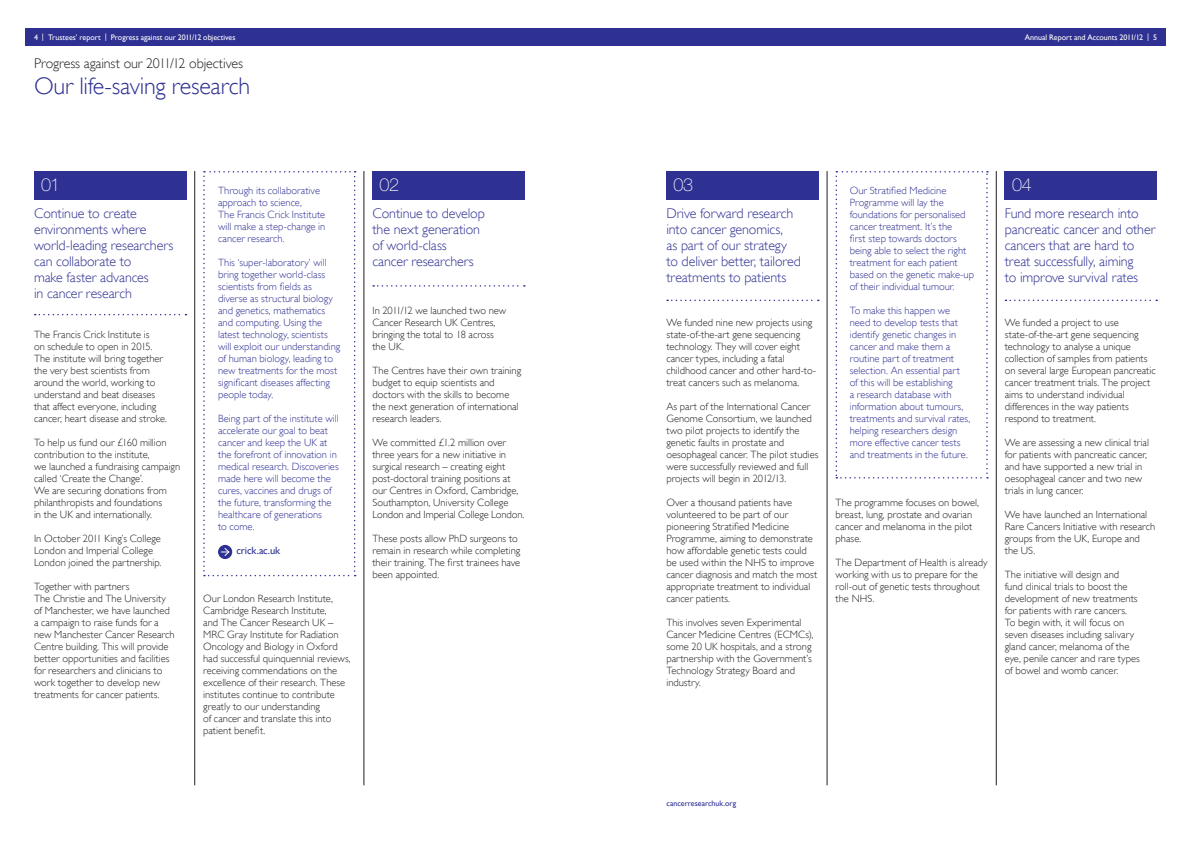
<style>
.page{position:relative;width:1191px;height:842px;background:#fff}
.page>*{position:absolute;margin:0;border:0;box-sizing:border-box;transform-origin:0 0}
._03_body_copy{font:300 24px "Gill Sans";letter-spacing:-.01em;color:#2e3092}
._03_body_copy-2{font:100 18px "Helvetica Neue";letter-spacing:-.025em;color:#fff}
._03_body_copy-3{font:300 14px/16px "Gill Sans";letter-spacing:-.005em;color:#2e3092}
.Research_body_copy{font:300 14px/16px "Gill Sans";letter-spacing:-.005em;color:#2e3092}
.t1{font:300 14px "Gill Sans";letter-spacing:-.01em;color:#231f20}
.Research_body_copy-2{font:300 10.5px/12px "Gill Sans";color:#231f20}
._03_body_copy-4{font:300 10.5px/12px "Gill Sans";color:#2e3092}
._03_body_copy-5{font:10.5px "Gill Sans";letter-spacing:-.015em;color:#2e3092}
._04-Pg_numbers{font:8px "Gill Sans";letter-spacing:-.005em;color:#fff}
.t2{font:8px "Gill Sans";letter-spacing:-.005em;color:#2e3092}
</style>
<div class="page">
<div style="left:26px;top:29px;width:1139px;height:17px;background:#2e3092"></div>
<hr style="left:194px;top:171px;width:1px;height:614px;background:#231f20">
<hr style="left:364px;top:171px;width:1px;height:614px;background:#231f20">
<div style="left:372px;top:171px;width:152px;height:28px;background:#2e3092"></div>
<div style="left:666px;top:171px;width:152px;height:28px;background:#2e3092"></div>
<hr style="left:827px;top:171px;width:1px;height:614px;background:#231f20">
<hr style="left:996px;top:171px;width:1px;height:614px;background:#231f20">
<div style="left:34px;top:171px;width:152px;height:28px;background:#2e3092"></div>
<div style="left:1004px;top:171px;width:153px;height:28px;background:#2e3092"></div>
<svg style="left:35px;top:314px;width:151px;height:1px"></svg>
<svg style="left:373px;top:285px;width:152px;height:2px"></svg>
<svg style="left:667px;top:300px;width:152px;height:1px"></svg>
<svg style="left:1005px;top:300px;width:152px;height:1px"></svg>
<svg style="left:835px;top:171px;width:153px;height:307px"></svg>
<svg style="left:203px;top:171px;width:153px;height:405px"></svg>
<p class="_04-Pg_numbers" style="left:34px;top:32px;width:203px">4 | Trustees’ report | Progress against our 2011/12 objectives</p>
<p class="t1" style="left:34px;top:55px;width:210px">Progress against our 2011/12 objectives</p>
<p class="_03_body_copy" style="left:34px;top:72px;width:217px">Our life-saving research</p>
<p class="_04-Pg_numbers" style="left:1024px;top:32px;width:134px">Annual Report and Accounts 2011/12 | 5</p>
<p class="_03_body_copy-2" style="left:41px;top:174px;width:20px">01</p>
<p class="_03_body_copy-3" style="left:34px;top:205px;width:141px">Continue to create environments where world-leading researchers can collaborate to<br>make faster advances<br>in cancer research</p>
<p class="Research_body_copy-2" style="left:34px;top:329px;width:135px">The Francis Crick Institute is<br>on schedule to open in 2015.<br>The institute will bring together the very best scientists from around the world, working to understand and beat diseases that affect everyone, including cancer, heart disease and stroke.</p>
<p class="Research_body_copy-2" style="left:34px;top:437px;width:148px">To help us fund our £160 million contribution to the institute,<br>we launched a fundraising campaign called ‘Create the Change’.<br>We are securing donations from philanthropists and foundations<br>in the UK and internationally.</p>
<p class="Research_body_copy-2" style="left:34px;top:533px;width:129px">In October 2011 King’s College<br>London and Imperial College<br>London joined the partnership.</p>
<p class="Research_body_copy-2" style="left:34px;top:581px;width:142px">Together with partners<br>The Christie and The University of Manchester, we have launched a campaign to raise funds for a new Manchester Cancer Research<br>Centre building. This will provide better opportunities and facilities for researchers and clinicians to work together to develop new treatments for cancer patients.</p>
<p class="_03_body_copy-4" style="left:218px;top:185px;width:103px">Through its collaborative</p>
<p class="_03_body_copy-4" style="left:218px;top:197px;width:109px">approach to science,<br>The Francis Crick Institute will make a step-change in cancer research.</p>
<p class="_03_body_copy-4" style="left:218px;top:257px;width:124px">This ‘super-laboratory’ will bring together world-class scientists from fields as diverse as structural biology and genetics, mathematics and computing. Using the latest technology, scientists will exploit our understanding of human biology, leading to new treatments for the most significant diseases affecting people today.</p>
<p class="_03_body_copy-4" style="left:218px;top:413px;width:122px">Being part of the institute will accelerate our goal to beat cancer and keep the UK at the forefront of innovation in medical research. Discoveries made here will become the cures, vaccines and drugs of the future, transforming the healthcare of generations<br>to come.</p>
<p class="_03_body_copy-5" style="left:236px;top:545px;width:45px">crick.ac.uk</p>
<p class="Research_body_copy-2" style="left:203px;top:593px;width:149px">Our London Research Institute,<br>Cambridge Research Institute,<br>and The Cancer Research UK –<br>MRC Gray Institute for Radiation<br>Oncology and Biology in Oxford had successful quinquennial reviews, receiving commendations on the excellence of their research. These institutes continue to contribute greatly to our understanding<br>of cancer and translate this into patient benefit.</p>
<p class="_03_body_copy-2" style="left:379px;top:174px;width:21px">02</p>
<p class="_03_body_copy-2" style="left:673px;top:174px;width:21px">03</p>
<p class="_03_body_copy-2" style="left:1012px;top:174px;width:21px">04</p>
<p class="_03_body_copy-4" style="left:849px;top:185px;width:126px">Our Stratified Medicine<br>Programme will lay the foundations for personalised cancer treatment. It’s the<br>first step towards doctors being able to select the right treatment for each patient based on the genetic make-up of their individual tumour.</p>
<p class="_03_body_copy-4" style="left:849px;top:305px;width:122px">To make this happen we need to develop tests that identify genetic changes in cancer and make them a routine part of treatment selection. An essential part of this will be establishing<br>a research database with information about tumours, treatments and survival rates, helping researchers design more effective cancer tests and treatments in the future.</p>
<p class="Research_body_copy" style="left:372px;top:205px;width:114px">Continue to develop the next generation of world-class cancer researchers</p>
<p class="_03_body_copy-3" style="left:666px;top:205px;width:136px">Drive forward research into cancer genomics,<br>as part of our strategy to deliver better, tailored treatments to patients</p>
<p class="Research_body_copy-2" style="left:666px;top:317px;width:151px">We funded nine new projects using state-of-the-art gene sequencing technology. They will cover eight cancer types, including a fatal childhood cancer and other hard-to&shy;treat cancers such as melanoma.</p>
<p class="Research_body_copy-2" style="left:666px;top:401px;width:154px">As part of the International Cancer Genome Consortium, we launched two pilot projects to identify the genetic faults in prostate and oesophageal cancer. The pilot studies were successfully reviewed and full projects will begin in 2012/13.</p>
<p class="Research_body_copy-2" style="left:666px;top:497px;width:152px">Over a thousand patients have volunteered to be part of our pioneering Stratified Medicine<br>Programme, aiming to demonstrate how affordable genetic tests could be used within the NHS to improve cancer diagnosis and match the most appropriate treatment to individual cancer patients.</p>
<p class="Research_body_copy-2" style="left:666px;top:617px;width:149px">This involves seven Experimental<br>Cancer Medicine Centres (ECMCs), some 20 UK hospitals, and a strong partnership with the Government’s<br>Technology Strategy Board and industry.</p>
<p class="_03_body_copy-3" style="left:1004px;top:205px;width:152px">Fund more research into pancreatic cancer and other cancers that are hard to treat successfully, aiming<br>to improve survival rates</p>
<p class="Research_body_copy-2" style="left:1004px;top:317px;width:152px">We funded a project to use state-of-the-art gene sequencing technology to analyse a unique collection of samples from patients on several large European pancreatic cancer treatment trials. The project aims to understand individual differences in the way patients respond to treatment.</p>
<p class="Research_body_copy-2" style="left:1004px;top:437px;width:146px">We are assessing a new clinical trial for patients with pancreatic cancer, and have supported a new trial in oesophageal cancer and two new trials in lung cancer.</p>
<p class="Research_body_copy-2" style="left:1004px;top:509px;width:152px">We have launched an International<br>Rare Cancers Initiative with research groups from the UK, Europe and the US.</p>
<p class="Research_body_copy-2" style="left:1004px;top:569px;width:136px">The initiative will design and fund clinical trials to boost the development of new treatments for patients with rare cancers.<br>To begin with, it will focus on seven diseases including salivary gland cancer, melanoma of the eye, penile cancer and rare types of bowel and womb cancer.</p>
<p class="Research_body_copy-2" style="left:372px;top:305px;width:135px">In 2011/12 we launched two new<br>Cancer Research UK Centres, bringing the total to 18 across the UK.</p>
<p class="Research_body_copy-2" style="left:372px;top:365px;width:150px">The Centres have their own training budget to equip scientists and doctors with the skills to become the next generation of international research leaders.</p>
<p class="Research_body_copy-2" style="left:372px;top:437px;width:153px">We committed £1.2 million over three years for a new initiative in surgical research – creating eight post-doctoral training positions at our Centres in Oxford, Cambridge, Southampton, University College London and Imperial College London.</p>
<p class="Research_body_copy-2" style="left:372px;top:533px;width:149px">These posts allow PhD surgeons to remain in research while completing their training. The first trainees have been appointed.</p>
<p class="Research_body_copy-2" style="left:835px;top:497px;width:145px">The programme focuses on bowel, breast, lung, prostate and ovarian cancer and melanoma in the pilot phase.</p>
<p class="Research_body_copy-2" style="left:835px;top:557px;width:153px">The Department of Health is already working with us to prepare for the roll-out of genetic tests throughout the NHS.</p>
<p class="t2" style="left:666px;top:799px;width:71px">cancerresearchuk.org</p>
</div>
